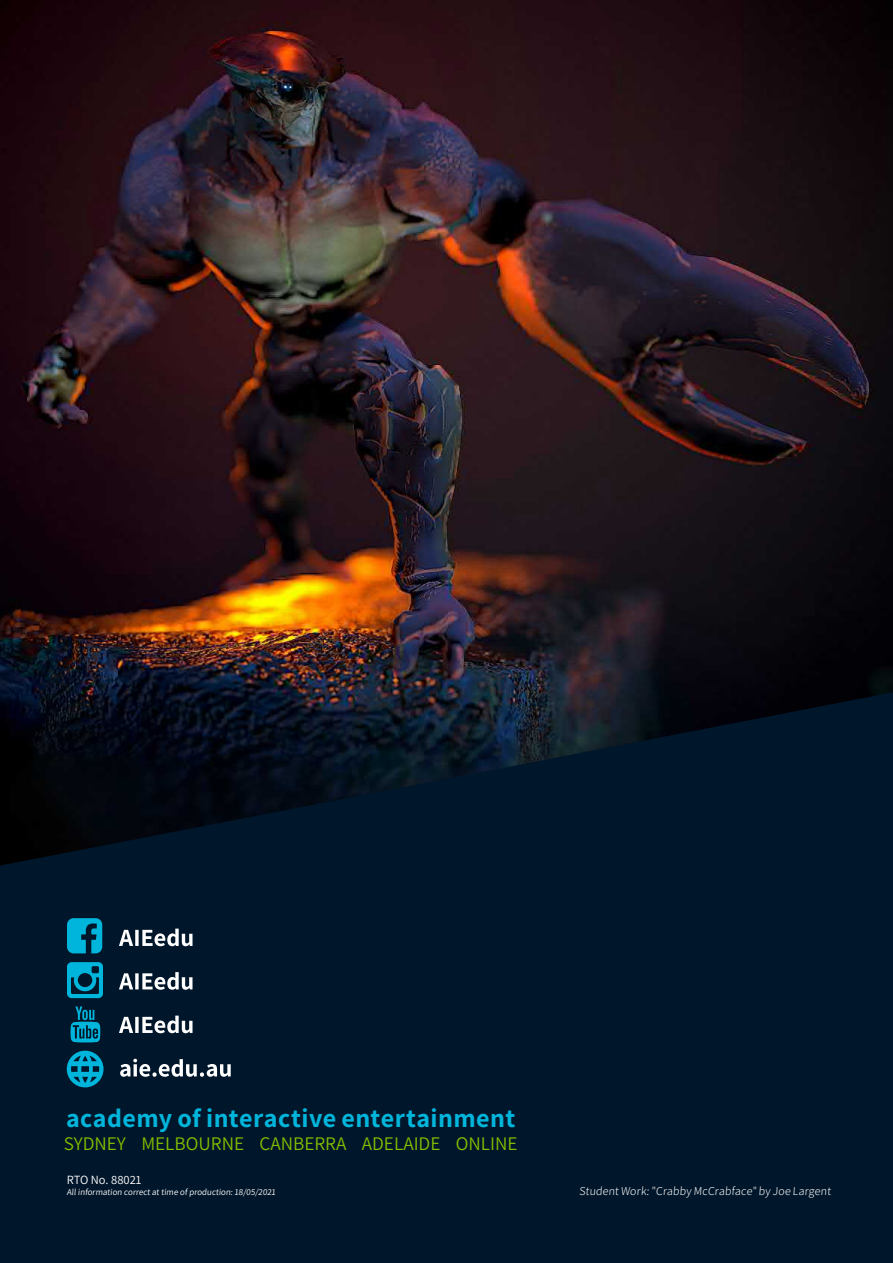
<style>
.page{position:relative;width:893px;height:1263px;background:#00162a}
.page>*{position:absolute;margin:0;border:0;box-sizing:border-box;transform-origin:0 0}
.t1{font:700 26.25px "Assistant";letter-spacing:.015em;color:#00b5db}
.t2{font:19.2px "Assistant";color:#84bd00}
.t3{font:12.6px "Assistant";color:#fff}
.t4{font:300 12px "Assistant";color:#fff}
.t5{font:9px "Assistant";color:#fff}
</style>
<div class="page">
<img style="left:0;top:0;width:893px;height:692px">
<svg style="left:0;top:692px;width:893px;height:396px"></svg>
<svg style="left:71px;top:1006px;width:29px;height:36px"></svg>
<svg style="left:119px;top:1015px;width:73px;height:18px"></svg>
<svg style="left:67px;top:962px;width:36px;height:36px"></svg>
<svg style="left:119px;top:972px;width:73px;height:18px"></svg>
<svg style="left:67px;top:918px;width:35px;height:35px"></svg>
<svg style="left:119px;top:928px;width:73px;height:18px"></svg>
<svg style="left:120px;top:1059px;width:111px;height:18px"></svg>
<svg style="left:67px;top:1051px;width:37px;height:36px"></svg>
<h1 class="t1" style="left:66px;top:1100px;width:451px">academy of interactive entertainment</h1>
<h2 class="t2" style="left:64px;top:1130px;width:455px">SYDNEY MELBOURNE CANBERRA ADELAIDE ONLINE</h2>
<h3 class="t3" style="left:67px;top:1171px;width:76px">RTO No. 88021</h3>
<p class="t5" style="left:67px;top:1186px;width:212px">All information correct at time of production: 18/05/2021</p>
<h3 class="t4" style="left:579px;top:1183px;width:255px">Student Work: "Crabby McCrabface" by Joe Largent</h3>
</div>
